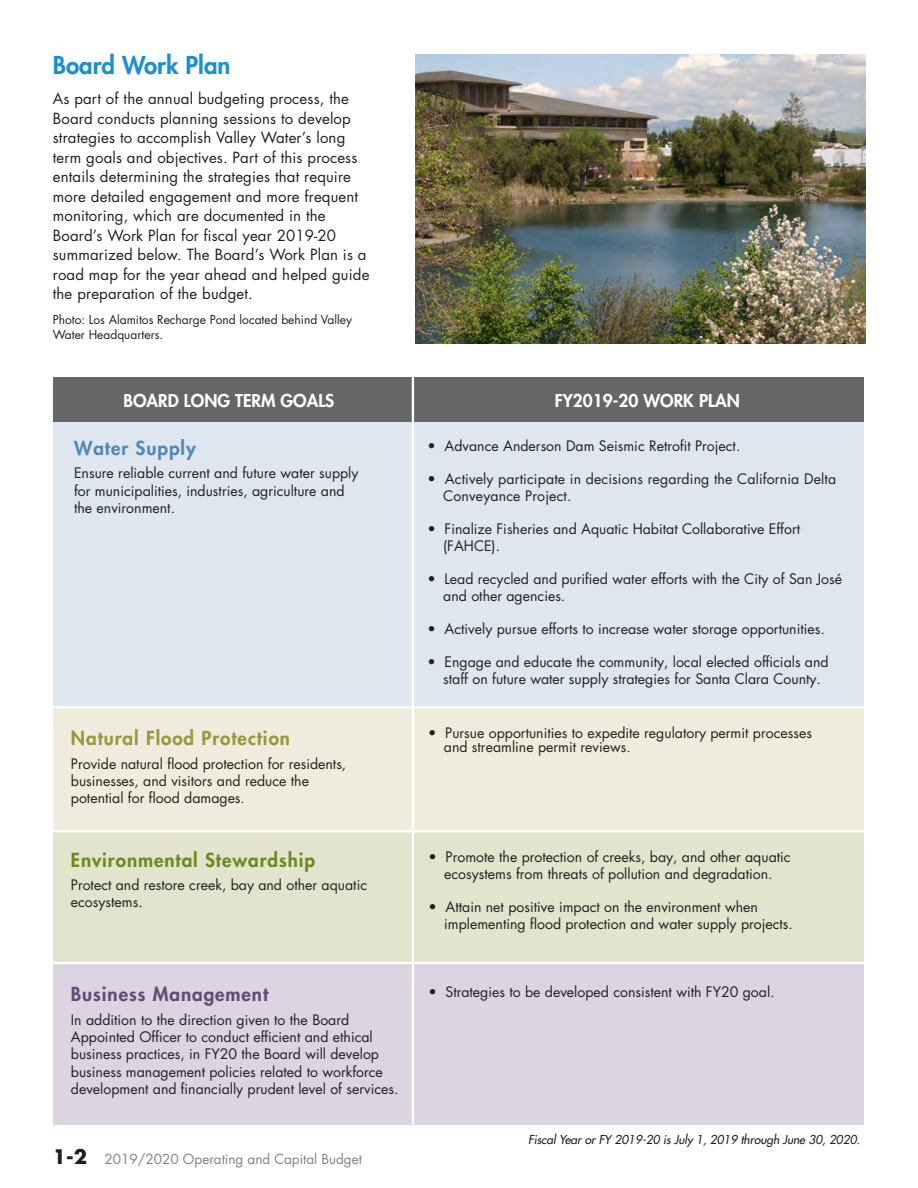
<style>
.page{position:relative;width:918px;height:1188px;background:#fff}
.page>*{position:absolute;margin:0;border:0;box-sizing:border-box;transform-origin:0 0}
.D-Subhead{font:800 24px "Futura Std";color:#1c8fcf}
.t1{font:700 19.5px "Futura Std";color:#231f20}
.t2{font:800 18.75px "Futura Std";letter-spacing:.05em;color:#6c8a1f}
.t3{font:800 18.75px "Futura Std";letter-spacing:.05em;color:#979840}
.t4{font:800 18.75px "Futura Std";letter-spacing:.05em;color:#5f4c78}
.t5{font:800 18.75px "Futura Std";letter-spacing:.05em;color:#5089b4}
.t6{font:800 17.25px "Futura Std";color:#fff}
.D-Subhead-2{font:15px/19.5px "Futura Std";letter-spacing:.01em;color:#231f20}
.t7{font:14.1px/17.2px "Futura Std";color:#231f20}
.t8{font:13.5px "Futura Std";color:#808285}
.D-Subhead-3{font:12px/14.4px "Futura Std";color:#231f20}
.D-Subhead-4{font:italic 500 12px "Futura Std";letter-spacing:-.005em;color:#231f20}
.s1{font-size:13.35px}
</style>
<div class="page">
<div style="left:53px;top:377px;width:810px;height:45px;background:#666"></div>
<div style="left:53px;top:963px;width:810px;height:161px;background:#dcd4e0"></div>
<div style="left:53px;top:831px;width:810px;height:132px;background:#e2e4cd"></div>
<div style="left:53px;top:707px;width:810px;height:124px;background:#f0ecdd"></div>
<div style="left:53px;top:422px;width:810px;height:285px;background:#dfe6f0"></div>
<hr style="left:53px;top:706px;width:810px;height:3px;background:#fff">
<hr style="left:53px;top:830px;width:810px;height:2px;background:#fff">
<hr style="left:53px;top:962px;width:810px;height:2px;background:#fff">
<hr style="left:412px;top:377px;width:2px;height:747px;background:#fff">
<img style="left:416px;top:54px;width:449px;height:289px">
<p class="D-Subhead" style="left:53px;top:50px;width:179px">Board Work Plan</p>
<p class="D-Subhead-2" style="left:53px;top:89px;width:318px">As part of the annual budgeting process, the Board conducts planning sessions to develop strategies to accomplish Valley Water’s long term goals and objectives. Part of this process entails determining the strategies that require more detailed engagement and more frequent monitoring, which are documented in the Board’s Work Plan for fiscal year 2019-20 summarized below. The Board’s Work Plan is a road map for the year ahead and helped guide the preparation of the budget.</p>
<p class="D-Subhead-3" style="left:53px;top:313px;width:301px">Photo: Los Alamitos Recharge Pond located behind Valley<br>Water Headquarters.</p>
<p class="t6" style="left:124px;top:390px;width:212px">BOARD LONG TERM GOALS</p>
<p class="t6" style="left:555px;top:390px;width:187px">FY2019-20 WORK PLAN</p>
<p class="t7" style="left:428px;top:437px;width:314px">• Advance Anderson Dam Seismic Retrofit Project.</p>
<p class="t7" style="left:443px;top:470px;width:394px;text-indent:-16px">• Actively participate in decisions regarding the California Delta<br>Conveyance Project.</p>
<p class="t7" style="left:443px;top:520px;width:358px;text-indent:-16px">• Finalize Fisheries and Aquatic Habitat Collaborative Effort (FAHCE).</p>
<p class="t7" style="left:443px;top:570px;width:400px;text-indent:-16px">• Lead recycled and purified water efforts with the City of San José and other agencies.</p>
<p class="t7" style="left:428px;top:620px;width:399px">• Actively pursue efforts to increase water storage opportunities.</p>
<p class="t7" style="left:428px;top:653px;width:403px;text-align:center">• Engage and educate the community, local elected officials and staff on future water supply strategies for Santa Clara County.</p>
<p class="t5" style="left:74px;top:436px;width:123px">Water Supply</p>
<p class="t7" style="left:74px;top:465px;width:286px">Ensure reliable current and future water supply for municipalities, industries, agriculture and the environment.</p>
<p class="t3" style="left:71px;top:726px;width:221px">Natural Flood Protection</p>
<p class="t7" style="left:71px;top:755px;width:277px">Provide natural flood protection for residents, businesses, and visitors and reduce the potential for flood damages<span class="s1">.</span></p>
<p class="t2" style="left:71px;top:848px;width:246px">Environmental Stewardship</p>
<p class="t7" style="left:71px;top:877px;width:298px">Protect and restore creek, bay and other aquatic ecosystems.</p>
<p class="t4" style="left:71px;top:982px;width:199px">Business Management</p>
<p class="t7" style="left:71px;top:1011px;width:329px">In addition to the direction given to the Board Appointed Officer to conduct efficient and ethical business practices, in FY20 the Board will develop business management policies related to workforce development and financially prudent level of services.</p>
<p class="t1" style="left:53px;top:1143px;width:36px">1-2</p>
<p class="t8" style="left:105px;top:1150px;width:259px">2019/2020 Operating and Capital Budget</p>
<p class="t7" style="left:444px;top:726px;width:370px;line-height:14.1px;text-indent:-16px">• Pursue opportunities to expedite regulatory permit processes and streamline permit reviews.</p>
<p class="t7" style="left:429px;top:848px;width:364px;text-align:center">• Promote the protection of creeks, bay, and other aquatic ecosystems from threats of pollution and degradation.</p>
<p class="t7" style="left:444px;top:898px;width:350px;text-indent:-16px">• Attain net positive impact on the environment when implementing flood protection and water supply projects.</p>
<p class="t7" style="left:428px;top:983px;width:348px">• Strategies to be developed consistent with FY20 goal.</p>
<p class="D-Subhead-4" style="left:528px;top:1132px;width:333px">Fiscal Year or FY 2019-20 is July 1, 2019 through June 30, 2020.</p>
</div>
